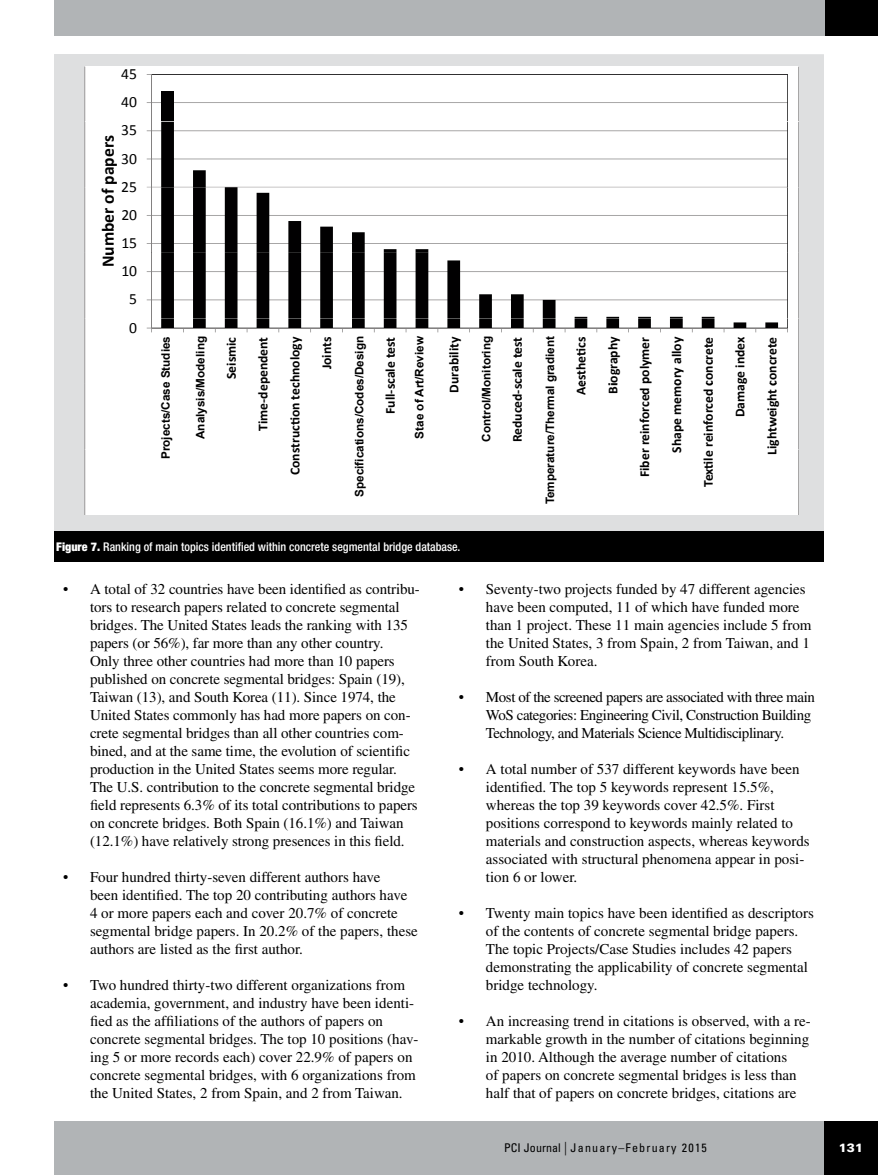
<style>
.page{position:relative;width:878px;height:1175px;background:#fff}
.page>*{position:absolute;margin:0;border:0;box-sizing:border-box;transform-origin:0 0}
.t1{font:700 17.55px "Calibri";color:#000}
.t2{font:15.6px "Calibri";color:#000}
.t3{font:15px/18px "Times LT Std";color:#000}
.t4{font:15px/18px "Times LT Std";letter-spacing:-.03em;color:#000}
.t5{font:700 13.65px "Calibri";color:#000}
.t6{font:500 condensed 12px "Helvetica Neue LT Std";color:#fff}
.t7{font:condensed 12px "Univers LT Std";letter-spacing:.1em;color:#000}
.t8{font:900 12px "Univers LT Std";color:#fff}
.t9{font:700 11.7px "Arial";color:#000}
.s1{font-weight:900}
.s2{font-weight:300;font-size:13.5px}
</style>
<div class="page">
<div style="left:54px;top:1120px;width:824px;height:54px;background:#b1b4b6"></div>
<div style="left:824px;top:1121px;width:54px;height:53px;background:#000"></div>
<div style="left:54px;top:0;width:824px;height:36px;background:#b1b4b6"></div>
<div style="left:824px;top:0;width:54px;height:36px;background:#000"></div>
<div style="left:54px;top:54px;width:770px;height:496px;background:#dedfe0"></div>
<div style="left:54px;top:531px;width:770px;height:30px;background:#000"></div>
<div style="left:85px;top:67px;width:713px;height:55px;background:#fff"></div>
<hr style="left:798px;top:67px;width:1px;height:55px;background:#838181">
<hr style="left:84px;top:67px;width:1px;height:55px;background:#838181">
<div style="left:85px;top:122px;width:713px;height:65px;background:#fff"></div>
<hr style="left:798px;top:122px;width:1px;height:65px;background:#838181">
<hr style="left:84px;top:122px;width:1px;height:65px;background:#838181">
<div style="left:85px;top:187px;width:713px;height:66px;background:#fff"></div>
<hr style="left:798px;top:187px;width:1px;height:66px;background:#838181">
<hr style="left:84px;top:187px;width:1px;height:66px;background:#838181">
<div style="left:85px;top:253px;width:713px;height:65px;background:#fff"></div>
<hr style="left:798px;top:253px;width:1px;height:65px;background:#838181">
<hr style="left:84px;top:253px;width:1px;height:65px;background:#838181">
<div style="left:85px;top:318px;width:713px;height:66px;background:#fff"></div>
<svg style="left:147px;top:74px;width:641px;height:258px"></svg>
<hr style="left:798px;top:318px;width:1px;height:66px;background:#838181">
<hr style="left:84px;top:318px;width:1px;height:66px;background:#838181">
<div style="left:85px;top:384px;width:713px;height:65px;background:#fff"></div>
<hr style="left:798px;top:384px;width:1px;height:65px;background:#838181">
<hr style="left:84px;top:384px;width:1px;height:65px;background:#838181">
<div style="left:85px;top:449px;width:713px;height:66px;background:#fff"></div>
<hr style="left:798px;top:449px;width:1px;height:66px;background:#838181">
<hr style="left:84px;top:449px;width:1px;height:66px;background:#838181">
<p class="t2" style="left:121px;top:63px;width:17px">45</p>
<p class="t2" style="left:121px;top:91px;width:17px">40</p>
<p class="t2" style="left:121px;top:119px;width:17px">35</p>
<p class="t1" style="left:95px;top:267px;width:133px;rotate:-90deg">Number of papers</p>
<p class="t2" style="left:121px;top:147px;width:17px">30</p>
<p class="t2" style="left:121px;top:176px;width:17px">25</p>
<p class="t2" style="left:121px;top:204px;width:17px">20</p>
<p class="t2" style="left:121px;top:232px;width:17px">15</p>
<p class="t2" style="left:121px;top:260px;width:17px">10</p>
<p class="t2" style="left:129px;top:288px;width:9px">5</p>
<p class="t2" style="left:129px;top:316px;width:9px">0</p>
<p class="t9" style="left:411px;top:438px;width:104px;rotate:-90deg">Stae of Art/Review</p>
<p class="t9" style="left:157px;top:459px;width:124px;rotate:-90deg">Projects/Case Studies</p>
<p class="t9" style="left:192px;top:439px;width:104px;rotate:-90deg">Analysis/Modeling</p>
<p class="t9" style="left:351px;top:497px;width:162px;rotate:-90deg">Specifications/Codes/Design</p>
<p class="t9" style="left:478px;top:441px;width:107px;rotate:-90deg">Control/Monitoring</p>
<p class="t9" style="left:541px;top:504px;width:170px;rotate:-90deg">Temperature/Thermal gradient</p>
<p class="t5" style="left:222px;top:379px;width:44px;rotate:-90deg">Seismic</p>
<p class="t5" style="left:253px;top:431px;width:95px;rotate:-90deg">Time-dependent</p>
<p class="t5" style="left:285px;top:475px;width:140px;rotate:-90deg">Construction technology</p>
<p class="t5" style="left:317px;top:369px;width:34px;rotate:-90deg">Joints</p>
<p class="t5" style="left:380px;top:414px;width:79px;rotate:-90deg">Full-scale test</p>
<p class="t5" style="left:444px;top:392px;width:57px;rotate:-90deg">Durability</p>
<p class="t5" style="left:507px;top:442px;width:107px;rotate:-90deg">Reduced-scale test</p>
<p class="t5" style="left:571px;top:395px;width:60px;rotate:-90deg">Aesthetics</p>
<p class="t5" style="left:603px;top:394px;width:58px;rotate:-90deg">Biography</p>
<p class="t5" style="left:635px;top:477px;width:142px;rotate:-90deg">Fiber reinforced polymer</p>
<p class="t5" style="left:666px;top:452px;width:117px;rotate:-90deg">Shape memory alloy</p>
<p class="t5" style="left:698px;top:487px;width:152px;rotate:-90deg">Textile reinforced concrete</p>
<p class="t5" style="left:730px;top:417px;width:82px;rotate:-90deg">Damage index</p>
<p class="t5" style="left:762px;top:455px;width:120px;rotate:-90deg">Lightweight concrete</p>
<p class="t6" style="left:56px;top:539px;width:405px"><span class="s1">Figure 7.</span> Ranking of main topics identified within concrete segmental bridge database.</p>
<p class="t3" style="left:90px;top:580px;width:331px;text-indent:-27px">• A total of 32 countries have been identified as contribu&shy;tors to research papers related to concrete segmental bridges. The United States leads the ranking with 135 papers (or 56%), far more than any other country.<br>Only three other countries had more than 10 papers published on concrete segmental bridges: Spain (19), Taiwan (13), and South Korea (11). Since 1974, the United States commonly has had more papers on con&shy;crete segmental bridges than all other countries com&shy;bined, and at the same time, the evolution of scientific production in the United States seems more regular.<br>The U.S. contribution to the concrete segmental bridge field represents 6.3% of its total contributions to papers on concrete bridges. Both Spain (16.1%) and Taiwan (12.1%) have relatively strong presences in this field.</p>
<p class="t3" style="left:90px;top:868px;width:329px;text-indent:-27px">• Four hundred thirty-seven different authors have<br>been identified. The top 20 contributing authors have 4 or more papers each and cover 20.7% of concrete segmental bridge papers. In 20.2% of the papers, these authors are listed as the first author.</p>
<p class="t3" style="left:90px;top:976px;width:330px;text-indent:-27px">• Two hundred thirty-two different organizations from academia, government, and industry have been identi&shy;fied as the affiliations of the authors of papers on concrete segmental bridges. The top 10 positions (hav&shy;ing 5 or more records each) cover 22.9% of papers on concrete segmental bridges, with 6 organizations from the United States, 2 from Spain, and 2 from Taiwan.</p>
<p class="t3" style="left:486px;top:580px;width:327px;text-indent:-27px">• Seventy-two projects funded by 47 different agencies have been computed, 11 of which have funded more than 1 project. These 11 main agencies include 5 from the United States, 3 from Spain, 2 from Taiwan, and 1 from South Korea.</p>
<p class="t4" style="left:486px;top:688px;width:330px;text-indent:-27px">• Most of the screened papers are associated with three main<br>WoS categories: Engineering Civil, Construction Building<br>Technology, and Materials Science Multidisciplinary.</p>
<p class="t3" style="left:486px;top:760px;width:325px;text-indent:-27px">• A total number of 537 different keywords have been identified. The top 5 keywords represent 15.5%, whereas the top 39 keywords cover 42.5%. First positions correspond to keywords mainly related to materials and construction aspects, whereas keywords associated with structural phenomena appear in posi&shy;tion 6 or lower.</p>
<p class="t3" style="left:486px;top:904px;width:329px;text-indent:-27px">• Twenty main topics have been identified as descriptors of the contents of concrete segmental bridge papers.<br>The topic Projects/Case Studies includes 42 papers demonstrating the applicability of concrete segmental bridge technology.</p>
<p class="t3" style="left:486px;top:1012px;width:326px;text-indent:-27px">• An increasing trend in citations is observed, with a re&shy;markable growth in the number of citations beginning in 2010. Although the average number of citations<br>of papers on concrete segmental bridges is less than half that of papers on concrete bridges, citations are</p>
<p class="t7" style="left:504px;top:1140px;width:204px">PCI Journal <span class="s2">|</span> January–February 2015</p>
<p class="t8" style="left:838px;top:1140px;width:26px">131</p>
</div>
